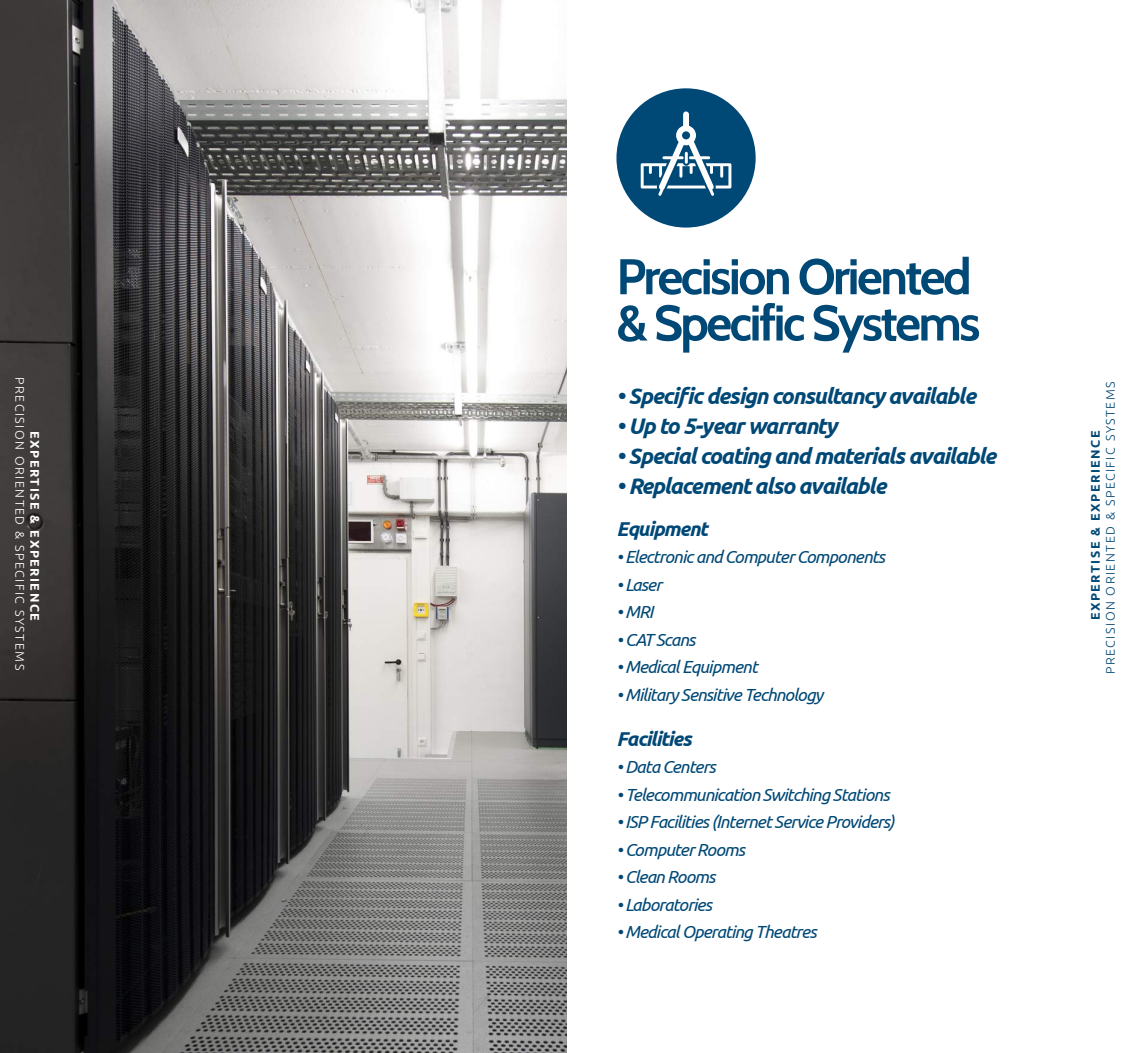
<style>
.page{position:relative;width:1134px;height:1053px;background:#fff}
.page>*{position:absolute;margin:0;border:0;box-sizing:border-box;transform-origin:0 0}
.t1{font:700 50px/46.2px "Cabin";letter-spacing:-.05em;color:#004876}
.t2{font:italic 700 22.5px "Ubuntu";letter-spacing:-.05em;color:#004876}
.t3{font:italic 700 20px "Ubuntu";letter-spacing:-.05em;color:#004876}
.t4{font:italic 17.5px "Ubuntu";letter-spacing:-.05em;color:#004876}
.t5{font:300 12.5px "Ubuntu";letter-spacing:.12em;color:#fff}
.t6{font:300 12.5px "Ubuntu";letter-spacing:.12em;color:#004876}
.t7{font:700 12.5px "Ubuntu";letter-spacing:.12em;color:#fff}
.t8{font:700 12.5px "Ubuntu";letter-spacing:.12em;color:#004876}
</style>
<div class="page">
<img style="left:0;top:0;width:567px;height:1052px">
<svg style="left:616px;top:88px;width:140px;height:139px"></svg>
<p class="t5" style="left:27px;top:377px;width:294px;rotate:90deg">PRECISION ORIENTED &amp; SPECIFIC SYSTEMS</p>
<p class="t7" style="left:42px;top:431px;width:191px;rotate:90deg">EXPERTISE &amp; EXPERIENCE</p>
<h1 class="t1" style="left:616px;top:253px;width:365px">Precision Oriented &amp; Specific Systems</h1>
<p class="t2" style="left:616px;top:382px;width:361px">• Specific design consultancy available</p>
<p class="t2" style="left:616px;top:412px;width:222px">• Up to 5-year warranty</p>
<p class="t2" style="left:616px;top:442px;width:381px">• Special coating and materials available</p>
<p class="t2" style="left:616px;top:472px;width:271px">• Replacement also available</p>
<p class="t3" style="left:616px;top:516px;width:93px">Equipment</p>
<p class="t4" style="left:616px;top:546px;width:270px">• Electronic and Computer Components</p>
<p class="t4" style="left:616px;top:574px;width:47px">• Laser</p>
<p class="t4" style="left:616px;top:601px;width:38px">• MRI</p>
<p class="t4" style="left:616px;top:629px;width:80px">• CAT Scans</p>
<p class="t4" style="left:616px;top:656px;width:143px">• Medical Equipment</p>
<p class="t4" style="left:616px;top:684px;width:208px">• Military Sensitive Technology</p>
<p class="t3" style="left:616px;top:726px;width:77px">Facilities</p>
<p class="t4" style="left:616px;top:756px;width:101px">• Data Centers</p>
<p class="t4" style="left:616px;top:783px;width:275px">• Telecommunication Switching Stations</p>
<p class="t4" style="left:616px;top:811px;width:280px">• ISP Facilities (Internet Service Providers)</p>
<p class="t4" style="left:616px;top:838px;width:130px">• Computer Rooms</p>
<p class="t4" style="left:616px;top:866px;width:100px">• Clean Rooms</p>
<p class="t4" style="left:616px;top:893px;width:97px">• Laboratories</p>
<p class="t4" style="left:616px;top:921px;width:202px">• Medical Operating Theatres</p>
<p class="t6" style="left:1103px;top:674px;width:294px;rotate:-90deg">PRECISION ORIENTED &amp; SPECIFIC SYSTEMS</p>
<p class="t8" style="left:1088px;top:620px;width:191px;rotate:-90deg">EXPERTISE &amp; EXPERIENCE</p>
</div>
